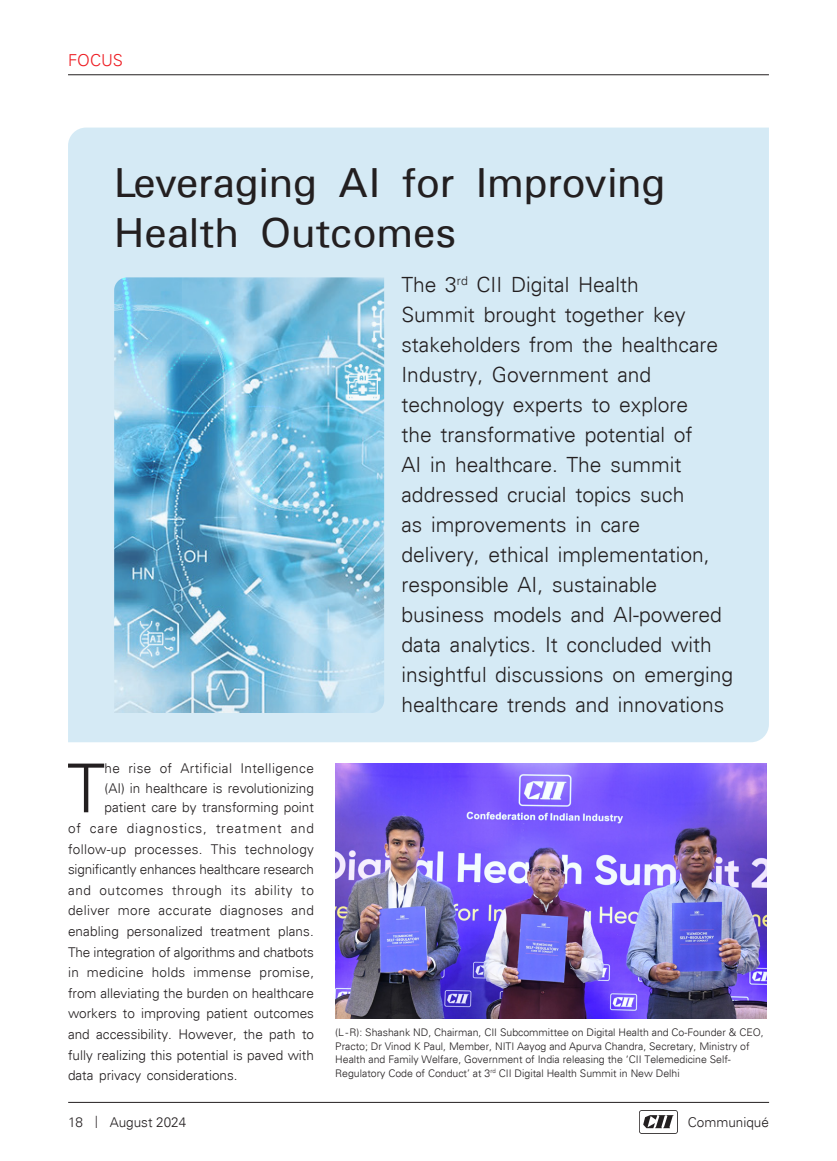
<style>
.page{position:relative;width:837px;height:1161px;background:#fff}
.page>*{position:absolute;margin:0;border:0;box-sizing:border-box;transform-origin:0 0}
.Comm_Running{font:300 67.8px "Univers";color:#231f20}
.story_Ist_Heading{font:42px/50.4px "Univers";color:#231f20}
.Comm_Highlights{font:300 21px/30px "Univers";color:#231f20}
.Sector{font:300 16.5px "Univers";color:#ee1d23}
.Comm_Running-2{font:300 13.5px "Univers";color:#231f20}
.Comm_Running-3{font:300 13.5px "Univers";letter-spacing:.025em;color:#231f20}
.Comm_Running-4{font:300 13.5px "Univers";letter-spacing:.03em;color:#231f20}
.Comm_Running-5{font:300 13.5px "Univers";letter-spacing:.06em;color:#231f20}
.Comm_Running-6{font:300 13.5px "Univers";letter-spacing:.04em;color:#231f20}
.Comm_Running-7{font:300 13.5px "Univers";letter-spacing:.02em;color:#231f20}
.comm-caption{font:300 10.5px/13.5px "Univers";color:#231f20}
.s1{font-size:12px}
</style>
<div class="page">
<img style="left:640px;top:1111px;width:37px;height:23px">
<hr style="left:68px;top:1102px;width:701px;height:1px;background:#231f20">
<div style="left:68px;top:128px;width:701px;height:614px;background:#d5eaf5"></div>
<img style="left:114px;top:277px;width:270px;height:436px">
<hr style="left:68px;top:75px;width:701px;height:1px;background:#231f20">
<img style="left:335px;top:764px;width:432px;height:255px">
<p class="Sector" style="left:68px;top:50px;width:57px">FOCUS</p>
<p class="story_Ist_Heading" style="left:114px;top:157px;width:553px">Leveraging AI for Improving<br>Health Outcomes</p>
<p class="Comm_Running" style="left:67px;top:748px;width:39px">T</p>
<p class="Comm_Running-4" style="left:105px;top:760px;width:211px">he rise of Artificial Intelligence</p>
<p class="Comm_Running-2" style="left:105px;top:780px;width:211px">(AI) in healthcare is revolutionizing</p>
<p class="Comm_Running-2" style="left:105px;top:799px;width:211px">patient care by transforming point</p>
<p class="Comm_Running-5" style="left:68px;top:820px;width:248px">of care diagnostics, treatment and</p>
<p class="Comm_Running-3" style="left:68px;top:841px;width:247px">follow-up processes. This technology</p>
<p class="Comm_Running-2" style="left:68px;top:861px;width:247px">significantly enhances healthcare research</p>
<p class="Comm_Running-6" style="left:68px;top:882px;width:247px">and outcomes through its ability to</p>
<p class="Comm_Running-3" style="left:68px;top:902px;width:247px">deliver more accurate diagnoses and</p>
<p class="Comm_Running-2" style="left:68px;top:923px;width:247px">enabling personalized treatment plans.</p>
<p class="Comm_Running-2" style="left:68px;top:944px;width:247px">The integration of algorithms and chatbots</p>
<p class="Comm_Running-7" style="left:68px;top:964px;width:248px">in medicine holds immense promise,</p>
<p class="Comm_Running-2" style="left:68px;top:985px;width:247px">from alleviating the burden on healthcare</p>
<p class="Comm_Running-2" style="left:68px;top:1005px;width:247px">workers to improving patient outcomes</p>
<p class="Comm_Running-2" style="left:68px;top:1026px;width:247px">and accessibility. However, the path to</p>
<p class="Comm_Running-2" style="left:68px;top:1047px;width:247px">fully realizing this potential is paved with</p>
<p class="Comm_Running-2" style="left:68px;top:1067px;width:171px">data privacy considerations.</p>
<p class="Comm_Highlights" style="left:401px;top:269px;width:333px">The 3<sup>rd</sup> CII Digital Health<br>Summit brought together key stakeholders from the healthcare<br>Industry, Government and technology experts to explore<br>the transformative potential of<br>AI in healthcare. The summit addressed crucial topics such<br>as improvements in care<br>delivery, ethical implementation, responsible AI, sustainable business models and AI-powered data analytics. It concluded with insightful discussions on emerging healthcare trends and innovations</p>
<p class="comm-caption" style="left:335px;top:1026px;width:430px">(L-R): Shashank ND, Chairman, CII Subcommittee on Digital Health and Co-Founder &amp; CEO, Practo; Dr Vinod K Paul, Member, NITI Aayog and Apurva Chandra, Secretary, Ministry of Health and Family Welfare, Government of India releasing the ‘CII Telemedicine Self-Regulatory Code of Conduct’ at 3<sup>rd</sup> CII Digital Health Summit in New Delhi</p>
<p class="Comm_Running-2" style="left:68px;top:1114px;width:120px">18 <span class="s1">|</span> August 2024</p>
<p class="Comm_Running-2" style="left:688px;top:1114px;width:83px">Communiqué</p>
</div>
